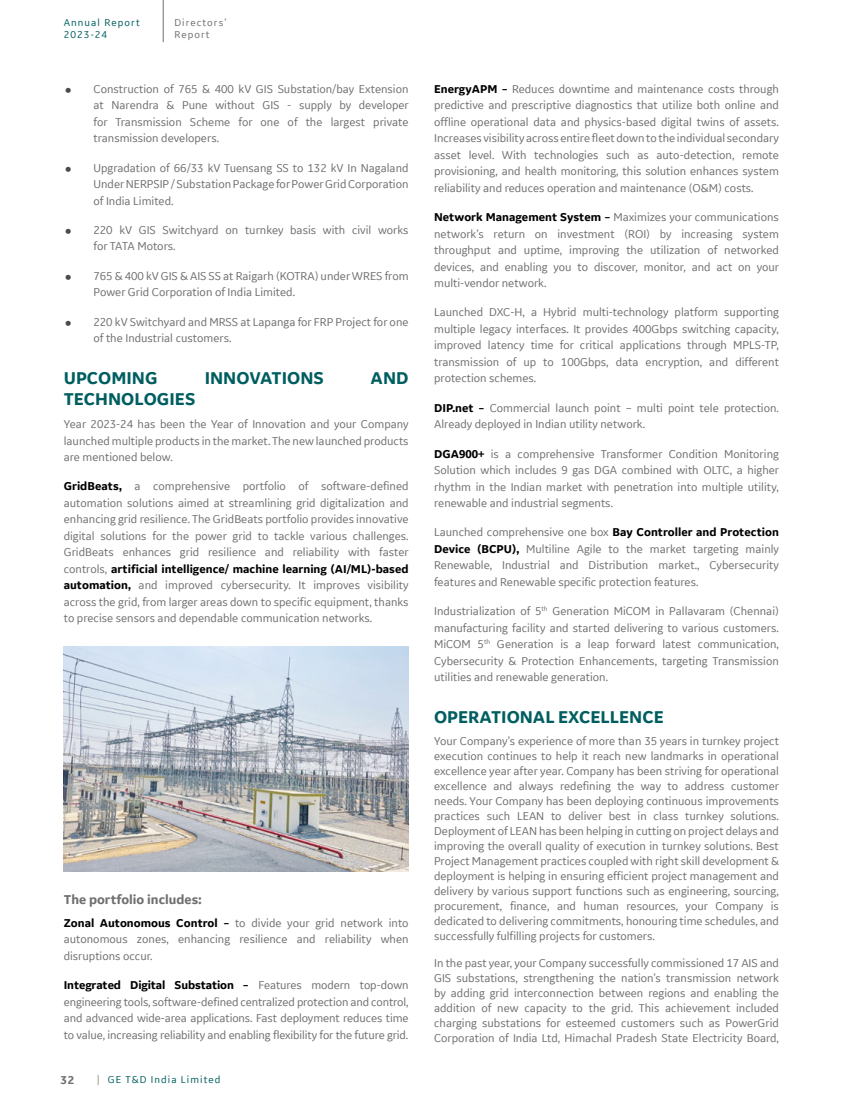
<style>
.page{position:relative;width:864px;height:1107px;background:#fff}
.page>*{position:absolute;margin:0;border:0;box-sizing:border-box;transform-origin:0 0}
.t1{font:700 18px "GE Inspira Sans";color:#005e60}
.t2{font:700 13.5px "GE Inspira Sans";color:#706f6f}
.t3{font:12px/16.5px "GE Inspira Sans";color:#706f6f;text-align:justify}
.t4{font:700 12px "GE Inspira Sans";color:#706f6f}
.t5{font:10.5px/12px "GE Inspira Sans";letter-spacing:.1em;color:#005e60}
.t6{font:10.5px/12.6px "GE Inspira Sans";letter-spacing:.1em;color:#706f6f}
.s1{font-weight:700;color:#000}
</style>
<div class="page">
<img style="left:64px;top:647px;width:344px;height:225px">
<hr style="left:163px;top:0;width:1px;height:42px;background:#706f6f">
<p class="t5" style="left:64px;top:16px;width:77px">Annual Report<br>2023-24</p>
<p class="t6" style="left:174px;top:16px;width:54px">Directors’<br>Report</p>
<p class="t3" style="left:94px;top:80px;width:317px">Construction of 765 &amp; 400 kV GIS Substation/bay Extension at Narendra &amp; Pune without GIS - supply by developer for Transmission Scheme for one of the largest private transmission developers.</p>
<p class="t3" style="left:94px;top:159px;width:317px">Upgradation of 66/33 kV Tuensang SS to 132 kV In Nagaland Under NERPSIP / Substation Package for Power Grid Corporation of India Limited.</p>
<p class="t3" style="left:94px;top:221px;width:317px">220 kV GIS Switchyard on turnkey basis with civil works for TATA Motors.</p>
<p class="t3" style="left:94px;top:267px;width:317px">765 &amp; 400 kV GIS &amp; AIS SS at Raigarh (KOTRA) under WRES from<br>Power Grid Corporation of India Limited.</p>
<p class="t3" style="left:94px;top:313px;width:317px">220 kV Switchyard and MRSS at Lapanga for FRP Project for one of the Industrial customers.</p>
<h1 class="t1" style="left:64px;top:367px;width:95px">UPCOMING</h1>
<h1 class="t1" style="left:205px;top:367px;width:121px">INNOVATIONS</h1>
<h1 class="t1" style="left:371px;top:367px;width:39px">AND</h1>
<h1 class="t1" style="left:64px;top:388px;width:133px">TECHNOLOGIES</h1>
<p class="t3" style="left:64px;top:416px;width:347px">Year 2023-24 has been the Year of Innovation and your Company launched multiple products in the market. The new launched products are mentioned below.</p>
<p class="t3" style="left:64px;top:478px;width:347px"><span class="s1">GridBeats,</span> a comprehensive portfolio of software-defined automation solutions aimed at streamlining grid digitalization and enhancing grid resilience. The GridBeats portfolio provides innovative digital solutions for the power grid to tackle various challenges.<br>GridBeats enhances grid resilience and reliability with faster controls, <span class="s1">artificial intelligence/ machine learning (AI/ML)-based automation,</span> and improved cybersecurity. It improves visibility across the grid, from larger areas down to specific equipment, thanks to precise sensors and dependable communication networks.</p>
<p class="t2" style="left:64px;top:891px;width:140px">The portfolio includes:</p>
<p class="t3" style="left:64px;top:914px;width:346px"><span class="s1">Zonal Autonomous Control –</span> to divide your grid network into autonomous zones, enhancing resilience and reliability when disruptions occur.</p>
<p class="t3" style="left:64px;top:977px;width:346px"><span class="s1">Integrated Digital Substation –</span> Features modern top-down engineering tools, software-defined centralized protection and control, and advanced wide-area applications. Fast deployment reduces time to value, increasing reliability and enabling flexibility for the future grid.</p>
<p class="t4" style="left:60px;top:1072px;width:15px">32</p>
<p class="t5" style="left:108px;top:1073px;width:114px">GE T&amp;D India Limited</p>
<p class="t3" style="left:434px;top:80px;width:347px"><span class="s1">EnergyAPM –</span> Reduces downtime and maintenance costs through predictive and prescriptive diagnostics that utilize both online and offline operational data and physics-based digital twins of assets.<br>Increases visibility across entire fleet down to the individual secondary asset level. With technologies such as auto-detection, remote provisioning, and health monitoring, this solution enhances system reliability and reduces operation and maintenance (O&amp;M) costs.</p>
<p class="t3" style="left:434px;top:209px;width:347px"><span class="s1">Network Management System –</span> Maximizes your communications network’s return on investment (ROI) by increasing system throughput and uptime, improving the utilization of networked devices, and enabling you to discover, monitor, and act on your multi-vendor network.</p>
<p class="t3" style="left:434px;top:304px;width:346px">Launched DXC-H, a Hybrid multi-technology platform supporting multiple legacy interfaces. It provides 400Gbps switching capacity, improved latency time for critical applications through MPLS-TP, transmission of up to 100Gbps, data encryption, and different protection schemes.</p>
<p class="t3" style="left:434px;top:399px;width:346px"><span class="s1">DIP.net –</span> Commercial launch point – multi point tele protection.<br>Already deployed in Indian utility network.</p>
<p class="t3" style="left:434px;top:445px;width:347px"><span class="s1">DGA900+</span> is a comprehensive Transformer Condition Monitoring Solution which includes 9 gas DGA combined with OLTC, a higher rhythm in the Indian market with penetration into multiple utility, renewable and industrial segments.</p>
<p class="t3" style="left:434px;top:524px;width:347px">Launched comprehensive one box <span class="s1">Bay Controller and Protection Device (BCPU),</span> Multiline Agile to the market targeting mainly Renewable, Industrial and Distribution market., Cybersecurity features and Renewable specific protection features.</p>
<p class="t3" style="left:434px;top:602px;width:346px">Industrialization of 5<sup>th</sup> Generation MiCOM in Pallavaram (Chennai) manufacturing facility and started delivering to various customers.<br>MiCOM 5<sup>th</sup> Generation is a leap forward latest communication, Cybersecurity &amp; Protection Enhancements, targeting Transmission utilities and renewable generation.</p>
<h1 class="t1" style="left:434px;top:706px;width:231px">OPERATIONAL EXCELLENCE</h1>
<p class="t3" style="left:434px;top:733px;width:347px;line-height:15px">Your Company’s experience of more than 35 years in turnkey project execution continues to help it reach new landmarks in operational excellence year after year. Company has been striving for operational excellence and always redefining the way to address customer needs. Your Company has been deploying continuous improvements practices such LEAN to deliver best in class turnkey solutions.<br>Deployment of LEAN has been helping in cutting on project delays and improving the overall quality of execution in turnkey solutions. Best Project Management practices coupled with right skill development &amp; deployment is helping in ensuring efficient project management and delivery by various support functions such as engineering, sourcing, procurement, finance, and human resources, your Company is dedicated to delivering commitments, honouring time schedules, and successfully fulfilling projects for customers.</p>
<p class="t3" style="left:434px;top:956px;width:346px;line-height:15px">In the past year, your Company successfully commissioned 17 AIS and GIS substations, strengthening the nation’s transmission network by adding grid interconnection between regions and enabling the addition of new capacity to the grid. This achievement included charging substations for esteemed customers such as PowerGrid Corporation of India Ltd, Himachal Pradesh State Electricity Board,</p>
</div>
